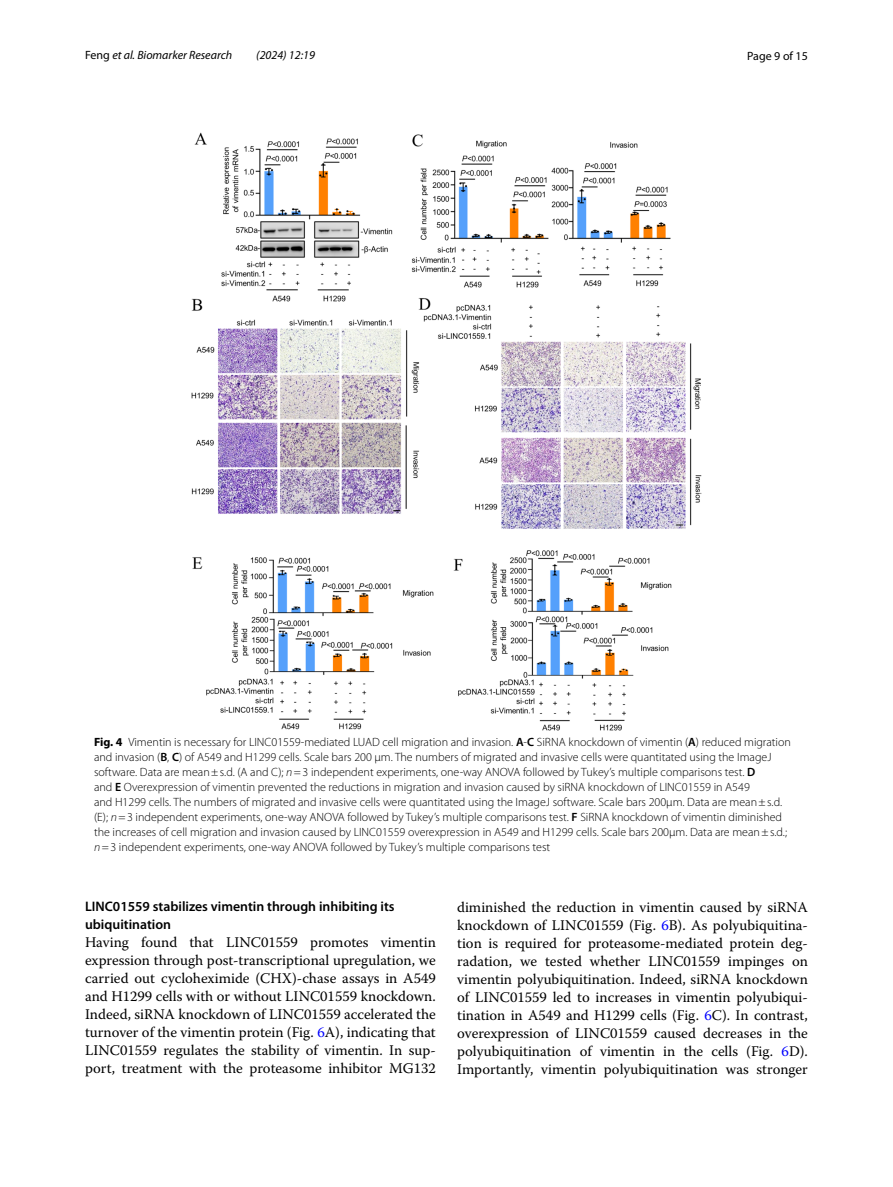
<style>
.page{position:relative;width:893px;height:1187px;background:#fff}
.page>*{position:absolute;margin:0;border:0;box-sizing:border-box;transform-origin:0 0}
.t1{font:14.7px/18px "Warnock Pro";color:#000;text-align:justify}
.t2{font:600 13.8px/18px "Myriad Pro";color:#000}
.t3{font:300 12px/15px "Myriad Pro";color:#000}
.t4{font:italic 12px "Myriad Pro";color:#000}
.t5{font:12px "Myriad Pro";color:#000}
.s1{font-style:normal}
.s2{font-weight:700}
.s3{font-weight:600}
.s4{font-style:italic}
.s5{color:#00f}
</style>
<div class="page">
<img style="left:191px;top:133px;width:511px;height:597px">
<p class="t4" style="left:85px;top:48px;width:149px"><span class="s1">Feng</span> et al. Biomarker Research</p>
<p class="t4" style="left:256px;top:48px;width:60px">(2024) 12:19</p>
<p class="t5" style="left:747px;top:48px;width:62px">Page 9 of 15</p>
<p class="t3" style="left:94px;top:734px;width:698px"><span class="s2">Fig. 4</span> Vimentin is necessary for LINC01559-mediated LUAD cell migration and invasion. <span class="s3">A</span>-<span class="s3">C</span> SiRNA knockdown of vimentin (<span class="s3">A</span>) reduced migration and invasion (<span class="s3">B</span>, <span class="s3">C</span>) of A549 and H1299 cells. Scale bars 200 μm. The numbers of migrated and invasive cells were quantitated using the ImageJ software. Data are mean±s.d. (A and C); <span class="s4">n</span>=3 independent experiments, one-way ANOVA followed by Tukey’s multiple comparisons test. <span class="s3">D<br></span>and <span class="s3">E</span> Overexpression of vimentin prevented the reductions in migration and invasion caused by siRNA knockdown of LINC01559 in A549<br>and H1299 cells. The numbers of migrated and invasive cells were quantitated using the ImageJ software. Scale bars 200μm. Data are mean±s.d. (E); <span class="s4">n</span>=3 independent experiments, one-way ANOVA followed by Tukey’s multiple comparisons test. <span class="s3">F</span> SiRNA knockdown of vimentin diminished the increases of cell migration and invasion caused by LINC01559 overexpression in A549 and H1299 cells. Scale bars 200μm. Data are mean±s.d.; <span class="s4">n</span>=3 independent experiments, one-way ANOVA followed by Tukey’s multiple comparisons test</p>
<p class="t2" style="left:85px;top:897px;width:311px">LINC01559 stabilizes vimentin through inhibiting its ubiquitination</p>
<p class="t1" style="left:85px;top:933px;width:352px">Having found that LINC01559 promotes vimentin expression through post-transcriptional upregulation, we carried out cycloheximide (CHX)-chase assays in A549 and H1299 cells with or without LINC01559 knockdown.<br>Indeed, siRNA knockdown of LINC01559 accelerated the turnover of the vimentin protein (Fig. <span class="s5">6</span>A), indicating that LINC01559 regulates the stability of vimentin. In sup&shy;port, treatment with the proteasome inhibitor MG132</p>
<p class="t1" style="left:457px;top:897px;width:352px">diminished the reduction in vimentin caused by siRNA knockdown of LINC01559 (Fig. <span class="s5">6</span>B). As polyubiquitina&shy;tion is required for proteasome-mediated protein deg&shy;radation, we tested whether LINC01559 impinges on vimentin polyubiquitination. Indeed, siRNA knockdown of LINC01559 led to increases in vimentin polyubiqui&shy;tination in A549 and H1299 cells (Fig. <span class="s5">6</span>C). In contrast, overexpression of LINC01559 caused decreases in the polyubiquitination of vimentin in the cells (Fig. <span class="s5">6</span>D).<br>Importantly, vimentin polyubiquitination was stronger</p>
</div>
